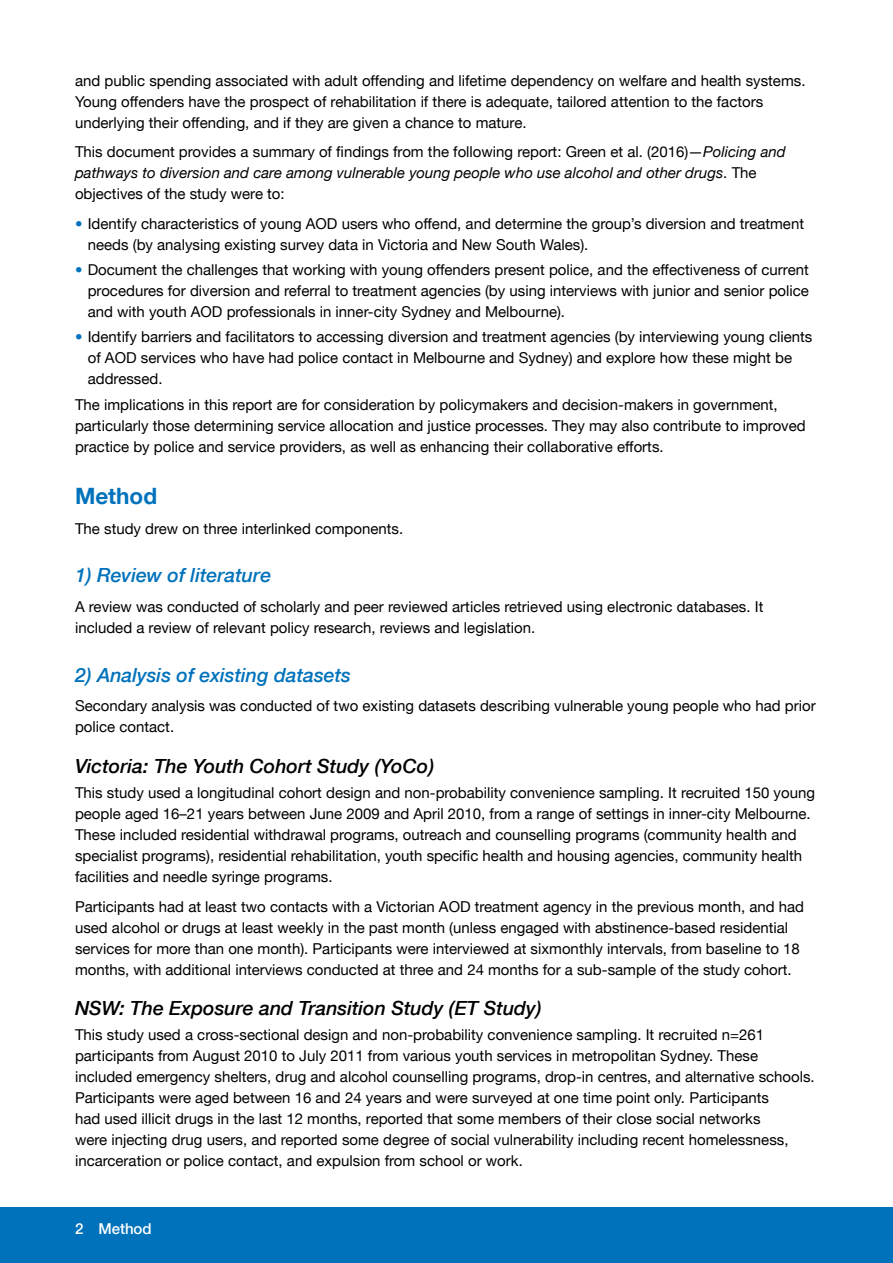
<style>
.page{position:relative;width:893px;height:1263px;background:#fff}
.page>*{position:absolute;margin:0;border:0;box-sizing:border-box;transform-origin:0 0}
.t1{font:700 22.5px "Helvetica Neue LT";color:#0072bb}
.t2{font:italic 500 19.5px "Helvetica Neue LT";color:#000}
.t3{font:italic 500 19.5px "Helvetica Neue LT";color:#0072bb}
.body{font:15px/21px "Helvetica Neue LT";color:#000}
.t4{font:500 15px "Helvetica Neue LT";color:#fff}
.s1{font-style:italic}
.s2{color:#0072bb}
</style>
<div class="page">
<div style="left:0;top:1208px;width:893px;height:55px;background:#0072bb"></div>
<p class="body" style="left:75px;top:70px;width:732px">and public spending associated with adult offending and lifetime dependency on welfare and health systems.<br>Young offenders have the prospect of rehabilitation if there is adequate, tailored attention to the factors underlying their offending, and if they are given a chance to mature.</p>
<p class="body" style="left:75px;top:141px;width:712px">This document provides a summary of findings from the following report: Green et al. (2016)—<span class="s1">Policing and pathways to diversion and care among vulnerable young people who use alcohol and other drugs</span>. The objectives of the study were to:</p>
<p class="body" style="left:88px;top:213px;width:718px;text-indent:-13px"><span class="s2">•</span> Identify characteristics of young AOD users who offend, and determine the group’s diversion and treatment needs (by analysing existing survey data in Victoria and New South Wales).</p>
<p class="body" style="left:88px;top:259px;width:723px;text-align:justify;text-indent:-13px"><span class="s2">•</span> Document the challenges that working with young offenders present police, and the effectiveness of current procedures for diversion and referral to treatment agencies (by using interviews with junior and senior police and with youth AOD professionals in inner-city Sydney and Melbourne).</p>
<p class="body" style="left:88px;top:326px;width:726px;text-indent:-13px"><span class="s2">•</span> Identify barriers and facilitators to accessing diversion and treatment agencies (by interviewing young clients of AOD services who have had police contact in Melbourne and Sydney) and explore how these might be addressed.</p>
<p class="body" style="left:75px;top:393px;width:732px">The implications in this report are for consideration by policymakers and decision-makers in government, particularly those determining service allocation and justice processes. They may also contribute to improved practice by police and service providers, as well as enhancing their collaborative efforts.</p>
<h2 class="t1" style="left:75px;top:482px;width:84px">Method</h2>
<p class="body" style="left:75px;top:517px;width:330px">The study drew on three interlinked components.</p>
<h3 class="t3" style="left:75px;top:564px;width:198px">1) Review of literature</h3>
<p class="body" style="left:75px;top:596px;width:690px">A review was conducted of scholarly and peer reviewed articles retrieved using electronic databases. It included a review of relevant policy research, reviews and legislation.</p>
<h3 class="t3" style="left:75px;top:663px;width:277px">2) Analysis of existing datasets</h3>
<p class="body" style="left:75px;top:695px;width:742px">Secondary analysis was conducted of two existing datasets describing vulnerable young people who had prior police contact.</p>
<h4 class="t2" style="left:75px;top:754px;width:361px">Victoria: The Youth Cohort Study (YoCo)</h4>
<p class="body" style="left:75px;top:782px;width:741px">This study used a longitudinal cohort design and non-probability convenience sampling. It recruited 150 young people aged 16–21 years between June 2009 and April 2010, from a range of settings in inner-city Melbourne.<br>These included residential withdrawal programs, outreach and counselling programs (community health and specialist programs), residential rehabilitation, youth specific health and housing agencies, community health facilities and needle syringe programs.</p>
<p class="body" style="left:75px;top:895px;width:731px">Participants had at least two contacts with a Victorian AOD treatment agency in the previous month, and had used alcohol or drugs at least weekly in the past month (unless engaged with abstinence-based residential services for more than one month). Participants were interviewed at sixmonthly intervals, from baseline to 18 months, with additional interviews conducted at three and 24 months for a sub-sample of the study cohort.</p>
<h4 class="t2" style="left:75px;top:996px;width:468px">NSW: The Exposure and Transition Study (ET Study)</h4>
<p class="body" style="left:75px;top:1024px;width:741px">This study used a cross-sectional design and non-probability convenience sampling. It recruited n=261 participants from August 2010 to July 2011 from various youth services in metropolitan Sydney. These included emergency shelters, drug and alcohol counselling programs, drop-in centres, and alternative schools.<br>Participants were aged between 16 and 24 years and were surveyed at one time point only. Participants<br>had used illicit drugs in the last 12 months, reported that some members of their close social networks<br>were injecting drug users, and reported some degree of social vulnerability including recent homelessness, incarceration or police contact, and expulsion from school or work.</p>
<p class="t4" style="left:75px;top:1220px;width:78px">2 Method</p>
</div>
